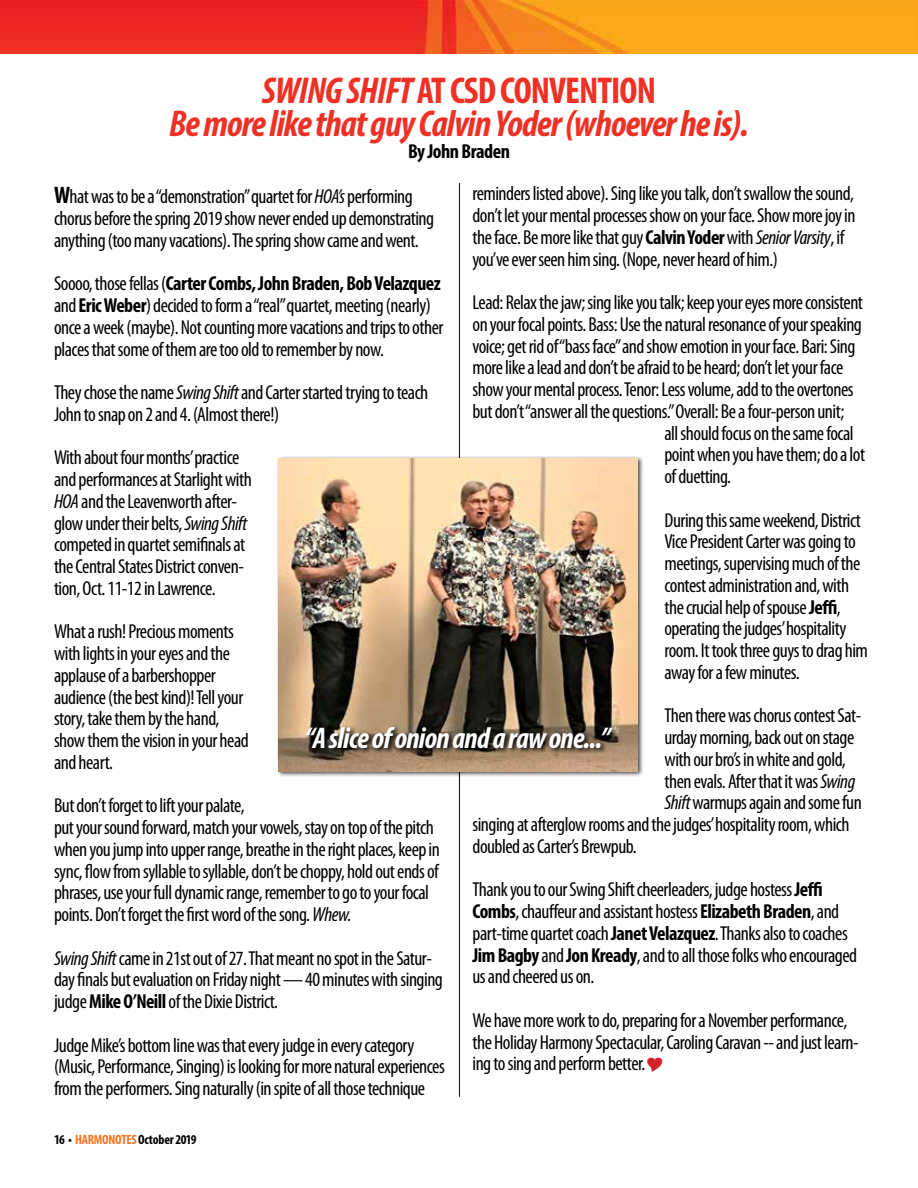
<style>
.page{position:relative;width:918px;height:1188px;background:#fff}
.page>*{position:absolute;margin:0;border:0;box-sizing:border-box;transform-origin:0 0}
.t1{font:italic 700 condensed 37.5px/33px "Myriad Pro";letter-spacing:-.025em;color:#ee3124;text-align:center}
.t2{font:italic 700 condensed 30px "Myriad Pro";letter-spacing:-.025em;color:#fff}
.t3{font:condensed 20.25px/21.8px "Myriad Pro";letter-spacing:-.025em;color:#000}
.t4{font:700 condensed 20.25px "Myriad Pro";letter-spacing:-.025em;color:#000}
.t5{font:700 condensed 13.5px "Myriad Pro";letter-spacing:-.02em;color:#000}
.s1{font-style:normal}
.s2{font-weight:700}
.s3{font-style:italic}
.s4{font-weight:700;font-size:24px}
.s5{color:#f47421}
</style>
<div class="page">
<img style="left:0;top:0;width:918px;height:54px">
<hr style="left:459px;top:183px;width:1px;height:914px;background:#000">
<div style="left:277px;top:456px;width:367px;height:321px;background:#000;opacity:.75"></div>
<img style="left:279px;top:458px;width:359px;height:313px">
<svg style="left:304px;top:725px;width:315px;height:29px;background:#4a3f31"></svg>
<h1 class="t1" style="left:169px;top:73px;width:581px">SWING SHIFT <span class="s1">AT CSD CONVENTION<br></span>Be more like that guy Calvin Yoder (whoever he is).</h1>
<p class="t4" style="left:408px;top:139px;width:103px">By John Braden</p>
<p class="t3" style="left:472px;top:183px;width:385px">reminders listed above). Sing like you talk, don’t swallow the sound, don’t let your mental processes show on your face. Show more joy in the face. Be more like that guy <span class="s2">Calvin Yoder</span> with <span class="s3">Senior Varsity</span>, if you’ve ever seen him sing. (Nope, never heard of him.)</p>
<p class="t3" style="left:472px;top:291px;width:392px">Lead: Relax the jaw; sing like you talk; keep your eyes more consistent</p>
<p class="t3" style="left:472px;top:313px;width:391px">on your focal points. Bass: Use the natural resonance of your speaking</p>
<p class="t3" style="left:472px;top:335px;width:385px">voice; get rid of “bass face” and show emotion in your face. Bari: Sing</p>
<p class="t3" style="left:472px;top:357px;width:372px">more like a lead and don’t be afraid to be heard; don’t let your face</p>
<p class="t3" style="left:472px;top:378px;width:383px">show your mental process. Tenor: Less volume, add to the overtones</p>
<p class="t3" style="left:472px;top:400px;width:373px">but don’t “answer all the questions.” Overall: Be a four-person unit;</p>
<p class="t3" style="left:664px;top:422px;width:191px">all should focus on the same focal</p>
<p class="t3" style="left:664px;top:444px;width:202px">point when you have them; do a lot</p>
<p class="t3" style="left:664px;top:465px;width:68px">of duetting.</p>
<p class="t3" style="left:664px;top:509px;width:205px">During this same weekend, District<br>Vice President Carter was going to meetings, supervising much of the contest administration and, with the crucial help of spouse <span class="s2">Jeffi</span>, operating the judges’hospitality room. It took three guys to drag him away for a few minutes.</p>
<p class="t3" style="left:664px;top:705px;width:198px">Then there was chorus contest Sat-</p>
<p class="t3" style="left:664px;top:726px;width:191px">urday morning, back out on stage</p>
<p class="t3" style="left:664px;top:748px;width:183px">with our bro’s in white and gold,</p>
<p class="t3" style="left:664px;top:770px;width:192px">then evals. After that it was <span class="s3">Swing</span></p>
<p class="t3" style="left:664px;top:792px;width:199px"><span class="s3">Shift</span> warmups again and some fun</p>
<p class="t3" style="left:473px;top:813px;width:379px">singing at afterglow rooms and the judges’hospitality room, which</p>
<p class="t3" style="left:473px;top:835px;width:166px">doubled as Carter’s Brewpub.</p>
<p class="t3" style="left:473px;top:879px;width:386px">Thank you to our Swing Shift cheerleaders, judge hostess <span class="s2">Jeffi Combs</span>, chauffeur and assistant hostess <span class="s2">Elizabeth Braden</span>, and part-time quartet coach <span class="s2">Janet Velazquez</span>. Thanks also to coaches <span class="s2">Jim Bagby</span> and <span class="s2">Jon Kready</span>, and to all those folks who encouraged us and cheered us on.</p>
<p class="t3" style="left:473px;top:1009px;width:388px">We have more work to do, preparing for a November performance, the Holiday Harmony Spectacular, Caroling Caravan -- and just learn&shy;ing to sing and perform better.</p>
<p class="t3" style="left:54px;top:185px;width:382px"><span class="s4">W</span>hat was to be a “demonstration” quartet for <span class="s3">HOA’s</span> performing chorus before the spring 2019 show never ended up demonstrating anything (too many vacations). The spring show came and went.</p>
<p class="t3" style="left:54px;top:272px;width:391px">Soooo, those fellas (<span class="s2">Carter Combs, John Braden, Bob Velazquez </span>and <span class="s2">Eric Weber</span>) decided to form a “real” quartet, meeting (nearly) once a week (maybe). Not counting more vacations and trips to other places that some of them are too old to remember by now.</p>
<p class="t3" style="left:54px;top:381px;width:376px">They chose the name <span class="s3">Swing Shift</span> and Carter started trying to teach<br>John to snap on 2 and 4. (Almost there!)</p>
<p class="t3" style="left:54px;top:446px;width:199px">With about four months’practice and performances at Starlight with <span class="s3">HOA</span> and the Leavenworth after&shy;glow under their belts, <span class="s3">Swing Shift </span>competed in quartet semifinals at the Central States District conven&shy;tion, Oct. 11-12 in Lawrence.</p>
<p class="t3" style="left:54px;top:620px;width:196px">What a rush! Precious moments with lights in your eyes and the applause of a barbershopper audience (the best kind)! Tell your story, take them by the hand, show them the vision in your head and heart.</p>
<p class="t3" style="left:54px;top:794px;width:387px">But don’t forget to lift your palate,<br>put your sound forward, match your vowels, stay on top of the pitch when you jump into upper range, breathe in the right places, keep in sync, flow from syllable to syllable, don’t be choppy, hold out ends of phrases, use your full dynamic range, remember to go to your focal points. Don’t forget the first word of the song. <span class="s3">Whew.</span></p>
<p class="t3" style="left:54px;top:947px;width:390px"><span class="s3">Swing Shift</span> came in 21st out of 27. That meant no spot in the Satur&shy;day finals but evaluation on Friday night — 40 minutes with singing judge <span class="s2">Mike O’Neill</span> of the Dixie District.</p>
<p class="t3" style="left:54px;top:1034px;width:392px">Judge Mike’s bottom line was that every judge in every category (Music, Performance, Singing) is looking for more natural experiences from the performers. Sing naturally (in spite of all those technique</p>
<h2 class="t2" style="left:305px;top:719px;width:307px">“A slice of onion and a raw one...”</h2>
<p class="t5" style="left:54px;top:1131px;width:144px">16 • <span class="s5">HARMONOTES</span> October 2019</p>
</div>
